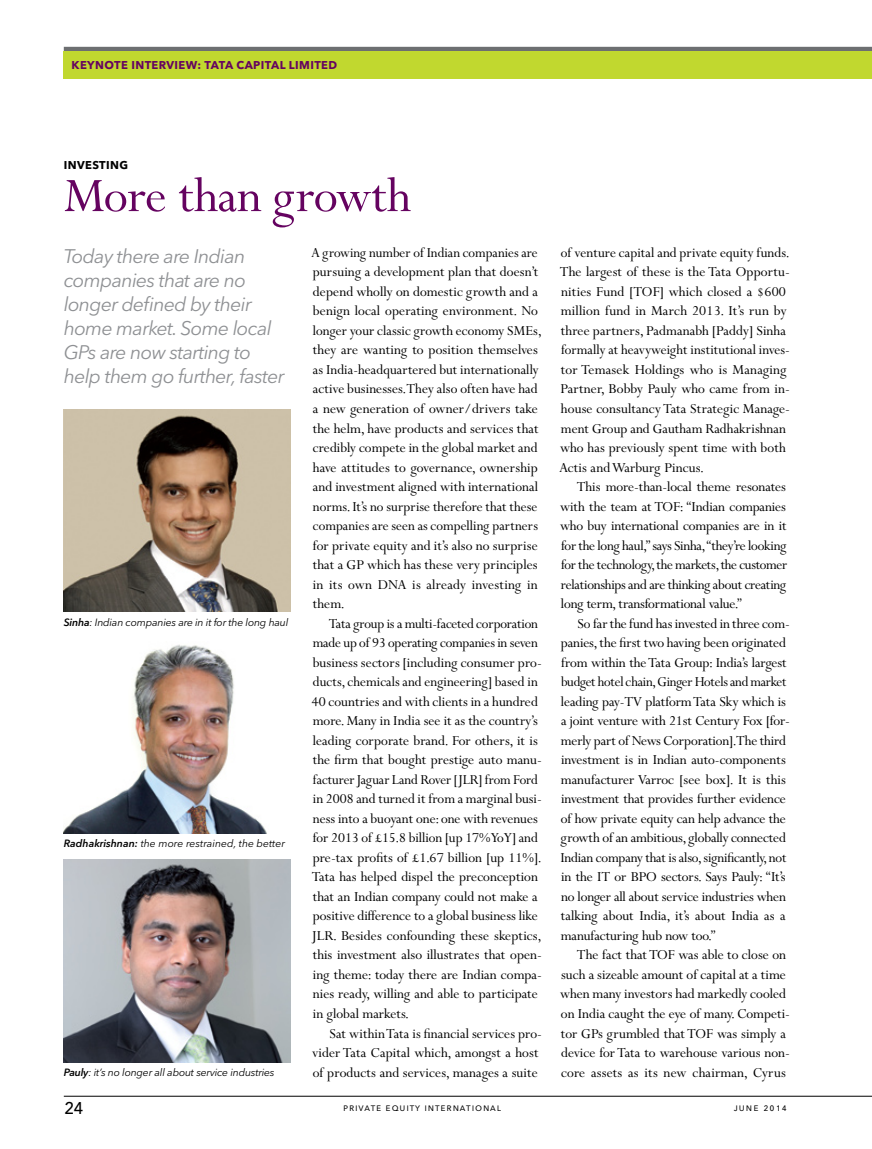
<style>
.page{position:relative;width:872px;height:1149px;background:#fff}
.page>*{position:absolute;margin:0;border:0;box-sizing:border-box;transform-origin:0 0}
.t1{font:54px "Perpetua MT Pro";letter-spacing:-.01em;color:#650360}
.t2{font:22.5px "Avenir Next LT Pro";color:#000}
.t3{font:italic 19.5px/24px "Avenir Next LT Pro";letter-spacing:-.035em;color:#8e9093}
.t4{font:15.3px/19.5px "Perpetua MT Pro";color:#000}
.t5{font:700 11.25px "Avenir Next LT Pro";letter-spacing:.035em;color:#650360}
.t6{font:700 11.25px "Avenir Next LT Pro";letter-spacing:.035em;color:#000}
.t7{font:italic 10.5px "Avenir Next LT Pro";letter-spacing:-.02em;color:#000}
.t8{font:italic 10.5px "Avenir Next LT Pro";color:#000}
.t9{font:10.5px "Avenir Next LT Pro";letter-spacing:.08em;color:#000}
.t10{font:10.5px "Avenir Next LT Pro";letter-spacing:.1em;color:#000}
.s1{font-weight:600}
</style>
<div class="page">
<hr style="left:64px;top:1095px;width:808px;height:1px;background:#000">
<hr style="left:64px;top:47px;width:808px;height:4px;background:#6d6f71">
<div style="left:64px;top:51px;width:808px;height:27px;background:#c1d82f"></div>
<img style="left:64px;top:644px;width:203px;height:188px">
<img style="left:64px;top:859px;width:227px;height:202px">
<img style="left:64px;top:409px;width:227px;height:202px">
<p class="t5" style="left:72px;top:58px;width:267px">KEYNOTE INTERVIEW: TATA CAPITAL LIMITED</p>
<p class="t6" style="left:64px;top:158px;width:66px">INVESTING</p>
<h1 class="t1" style="left:64px;top:164px;width:349px">More than growth</h1>
<p class="t4" style="left:311px;top:243px;width:232px">A growing number of Indian companies are pursuing a development plan that doesn’t depend wholly on domestic growth and a benign local operating environment. No longer your classic growth economy SMEs, they are wanting to position themselves as India-headquartered but internationally active businesses. They also often have had a new generation of owner/drivers take the helm, have products and services that credibly compete in the global market and have attitudes to governance, ownership and investment aligned with international norms. It’s no surprise therefore that these companies are seen as compelling partners for private equity and it’s also no surprise that a GP which has these very principles in its own DNA is already investing in them.</p>
<p class="t4" style="left:312px;top:613px;width:232px;text-indent:17px">Tata group is a multi-faceted corporation made up of 93 operating companies in seven business sectors [including consumer pro&shy;ducts, chemicals and engineering] based in 40 countries and with clients in a hundred more. Many in India see it as the country’s leading corporate brand. For others, it is the firm that bought prestige auto manu&shy;facturer Jaguar Land Rover [JLR] from Ford in 2008 and turned it from a marginal busi&shy;ness into a buoyant one: one with revenues for 2013 of £15.8 billion [up 17% YoY] and pre-tax profits of £1.67 billion [up 11%].<br>Tata has helped dispel the preconception that an Indian company could not make a positive difference to a global business like JLR. Besides confounding these skeptics, this investment also illustrates that open&shy;ing theme: today there are Indian compa&shy;nies ready, willing and able to participate in global markets.</p>
<p class="t4" style="left:312px;top:1023px;width:231px;text-indent:17px">Sat within Tata is financial services pro&shy;vider Tata Capital which, amongst a host of products and services, manages a suite</p>
<p class="t3" style="left:64px;top:244px;width:222px">Today there are Indian companies that are no longer defined by their home market. Some local<br>GPs are now starting to help them go further, faster</p>
<p class="t4" style="left:559px;top:243px;width:232px">of venture capital and private equity funds.<br>The largest of these is the Tata Opportu&shy;nities Fund [TOF] which closed a $600 million fund in March 2013. It’s run by three partners, Padmanabh [Paddy] Sinha formally at heavyweight institutional inves&shy;tor Temasek Holdings who is Managing Partner, Bobby Pauly who came from in&shy;house consultancy Tata Strategic Manage&shy;ment Group and Gautham Radhakrishnan who has previously spent time with both Actis and Warburg Pincus.</p>
<p class="t4" style="left:560px;top:477px;width:229px;text-align:justify;text-indent:17px">This more-than-local theme resonates with the team at TOF: “Indian companies who buy international companies are in it for the long haul,” says Sinha, “they’re looking for the technology, the markets, the customer relationships and are thinking about creating long term, transformational value.”</p>
<p class="t4" style="left:560px;top:613px;width:231px;text-indent:17px">So far the fund has invested in three com&shy;panies, the first two having been originated from within the Tata Group: India’s largest budget hotel chain, Ginger Hotels and market leading pay-TV platform Tata Sky which is a joint venture with 21st Century Fox [for&shy;merly part of News Corporation]. The third investment is in Indian auto-components manufacturer Varroc [see box]. It is this investment that provides further evidence of how private equity can help advance the growth of an ambitious, globally connected Indian company that is also, significantly, not in the IT or BPO sectors. Says Pauly: “It’s no longer all about service industries when talking about India, it’s about India as a manufacturing hub now too.”</p>
<p class="t4" style="left:560px;top:945px;width:231px;text-indent:17px">The fact that TOF was able to close on such a sizeable amount of capital at a time when many investors had markedly cooled on India caught the eye of many. Competi&shy;tor GPs grumbled that TOF was simply a device for Tata to warehouse various non&shy;core assets as its new chairman, Cyrus</p>
<p class="t7" style="left:64px;top:615px;width:226px"><span class="s1">Sinha</span>: Indian companies are in it for the long haul</p>
<p class="t8" style="left:64px;top:836px;width:223px"><span class="s1">Radhakrishnan:</span> the more restrained, the better</p>
<p class="t7" style="left:64px;top:1065px;width:212px"><span class="s1">Pauly</span>: it’s no longer all about service industries</p>
<h2 class="t2" style="left:64px;top:1092px;width:22px">24</h2>
<p class="t9" style="left:343px;top:1100px;width:159px">private equity international</p>
<p class="t10" style="left:733px;top:1100px;width:55px">june 2014</p>
</div>
